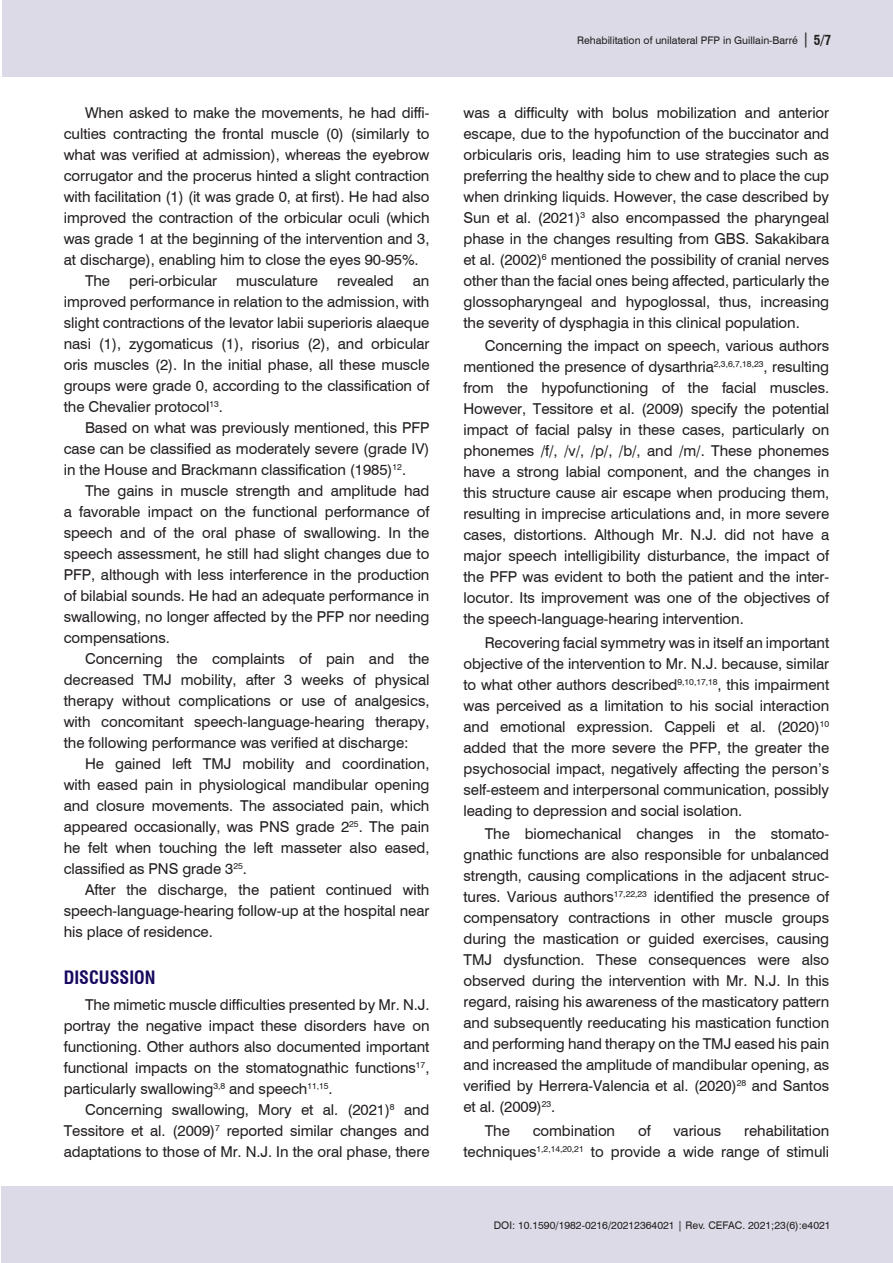
<style>
.page{position:relative;width:893px;height:1263px;background:#fff}
.page>*{position:absolute;margin:0;border:0;box-sizing:border-box;transform-origin:0 0}
.Nivel_1{font:700 condensed 18px "Swiss 721 BT";color:#18085f}
.Corpo_do_texto_INGL{font:15px/21px "Swiss 721 BT";letter-spacing:-.005em;color:#231f20;text-align:justify}
.t1{font:10.5px "Swiss 721 BT";color:#231f20}
.s1{font-size:15px}
.s2{font-weight:700;font-stretch:condensed;font-size:13.5px}
</style>
<div class="page">
<div style="left:1px;top:1186px;width:892px;height:77px;background:#dcdae7"></div>
<div style="left:2px;top:0;width:891px;height:77px;background:#dcdae7"></div>
<p class="Corpo_do_texto_INGL" style="left:64px;top:101px;width:367px;text-indent:21px">When asked to make the movements, he had diffi&shy;culties contracting the frontal muscle (0) (similarly to what was verified at admission), whereas the eyebrow corrugator and the procerus hinted a slight contraction with facilitation (1) (it was grade 0, at first). He had also improved the contraction of the orbicular oculi (which was grade 1 at the beginning of the intervention and 3, at discharge), enabling him to close the eyes 90-95%.</p>
<p class="Corpo_do_texto_INGL" style="left:85px;top:269px;width:27px">The</p>
<p class="Corpo_do_texto_INGL" style="left:129px;top:269px;width:89px">peri-orbicular</p>
<p class="Corpo_do_texto_INGL" style="left:236px;top:269px;width:83px">musculature</p>
<p class="Corpo_do_texto_INGL" style="left:337px;top:269px;width:58px">revealed</p>
<p class="Corpo_do_texto_INGL" style="left:64px;top:269px;width:367px;text-indent:349px">an improved performance in relation to the admission, with slight contractions of the levator labii superioris alaeque nasi (1), zygomaticus (1), risorius (2), and orbicular oris muscles (2). In the initial phase, all these muscle groups were grade 0, according to the classification of the Chevalier protocol<sup>13</sup>.</p>
<p class="Corpo_do_texto_INGL" style="left:64px;top:416px;width:367px;text-indent:21px">Based on what was previously mentioned, this PFP case can be classified as moderately severe (grade IV) in the House and Brackmann classification (1985)<sup>12</sup>.</p>
<p class="Corpo_do_texto_INGL" style="left:64px;top:479px;width:367px;text-indent:21px">The gains in muscle strength and amplitude had a favorable impact on the functional performance of speech and of the oral phase of swallowing. In the speech assessment, he still had slight changes due to PFP, although with less interference in the production of bilabial sounds. He had an adequate performance in swallowing, no longer affected by the PFP nor needing compensations.</p>
<p class="Corpo_do_texto_INGL" style="left:64px;top:647px;width:367px;text-indent:21px">Concerning the complaints of pain and the decreased TMJ mobility, after 3 weeks of physical therapy without complications or use of analgesics, with concomitant speech-language-hearing therapy, the following performance was verified at discharge:</p>
<p class="Corpo_do_texto_INGL" style="left:64px;top:753px;width:367px;text-indent:21px">He gained left TMJ mobility and coordination, with eased pain in physiological mandibular opening and closure movements. The associated pain, which appeared occasionally, was PNS grade 2<sup>25</sup>. The pain he felt when touching the left masseter also eased, classified as PNS grade 3<sup>25</sup>.</p>
<p class="Corpo_do_texto_INGL" style="left:64px;top:879px;width:367px;text-indent:21px">After the discharge, the patient continued with speech-language-hearing follow-up at the hospital near his place of residence.</p>
<p class="Nivel_1" style="left:64px;top:967px;width:93px">DISCUSSION</p>
<p class="Corpo_do_texto_INGL" style="left:64px;top:993px;width:367px;text-indent:21px">The mimetic muscle difficulties presented by Mr. N.J. portray the negative impact these disorders have on functioning. Other authors also documented important functional impacts on the stomatognathic functions<sup>17</sup>, particularly swallowing<sup>3,8</sup> and speech<sup>11,15</sup>.</p>
<p class="Corpo_do_texto_INGL" style="left:64px;top:1098px;width:367px;text-indent:21px">Concerning swallowing, Mory et al. (2021)<sup>8</sup> and Tessitore et al. (2009)<sup>7</sup> reported similar changes and adaptations to those of Mr. N.J. In the oral phase, there</p>
<p class="t1" style="left:577px;top:33px;width:256px">Rehabilitation of unilateral PFP in Guillain-Barré <span class="s1">|</span> <span class="s2">5/7</span></p>
<p class="Corpo_do_texto_INGL" style="left:463px;top:101px;width:367px">was a difficulty with bolus mobilization and anterior escape, due to the hypofunction of the buccinator and orbicularis oris, leading him to use strategies such as preferring the healthy side to chew and to place the cup when drinking liquids. However, the case described by Sun et al. (2021)<sup>3</sup> also encompassed the pharyngeal phase in the changes resulting from GBS. Sakakibara et al. (2002)<sup>6</sup> mentioned the possibility of cranial nerves other than the facial ones being affected, particularly the glossopharyngeal and hypoglossal, thus, increasing the severity of dysphagia in this clinical population.</p>
<p class="Corpo_do_texto_INGL" style="left:463px;top:335px;width:367px;text-indent:21px">Concerning the impact on speech, various authors mentioned the presence of dysarthria<sup>2,3,6,7,18,23</sup>, resulting from the hypofunctioning of the facial muscles.<br>However, Tessitore et al. (2009) specify the potential impact of facial palsy in these cases, particularly on phonemes /f/, /v/, /p/, /b/, and /m/. These phonemes have a strong labial component, and the changes in this structure cause air escape when producing them, resulting in imprecise articulations and, in more severe cases, distortions. Although Mr. N.J. did not have a major speech intelligibility disturbance, the impact of the PFP was evident to both the patient and the inter&shy;locutor. Its improvement was one of the objectives of the speech-language-hearing intervention.</p>
<p class="Corpo_do_texto_INGL" style="left:463px;top:631px;width:367px;text-indent:21px">Recovering facial symmetry was in itself an important objective of the intervention to Mr. N.J. because, similar to what other authors described<sup>9,10,17,18</sup>, this impairment was perceived as a limitation to his social interaction and emotional expression. Cappeli et al. (2020)<sup>10 </sup>added that the more severe the PFP, the greater the psychosocial impact, negatively affecting the person’s self-esteem and interpersonal communication, possibly leading to depression and social isolation.</p>
<p class="Corpo_do_texto_INGL" style="left:463px;top:823px;width:367px;text-indent:21px">The biomechanical changes in the stomato&shy;gnathic functions are also responsible for unbalanced strength, causing complications in the adjacent struc&shy;tures. Various authors<sup>17,22,23</sup> identified the presence of compensatory contractions in other muscle groups during the mastication or guided exercises, causing TMJ dysfunction. These consequences were also observed during the intervention with Mr. N.J. In this regard, raising his awareness of the masticatory pattern and subsequently reeducating his mastication function and performing hand therapy on the TMJ eased his pain and increased the amplitude of mandibular opening, as verified by Herrera-Valencia et al. (2020)<sup>28</sup> and Santos et al. (2009)<sup>23</sup>.</p>
<p class="Corpo_do_texto_INGL" style="left:485px;top:1119px;width:27px">The</p>
<p class="Corpo_do_texto_INGL" style="left:533px;top:1119px;width:84px">combination</p>
<p class="Corpo_do_texto_INGL" style="left:638px;top:1119px;width:14px">of</p>
<p class="Corpo_do_texto_INGL" style="left:673px;top:1119px;width:49px">various</p>
<p class="Corpo_do_texto_INGL" style="left:463px;top:1119px;width:367px;text-align:right">rehabilitation<br>techniques<sup>1,2,14,20,21</sup> to provide a wide range of stimuli</p>
<p class="t1" style="left:494px;top:1218px;width:338px">DOI: 10.1590/1982-0216/20212364021 | Rev. CEFAC. 2021;23(6):e4021</p>
</div>
